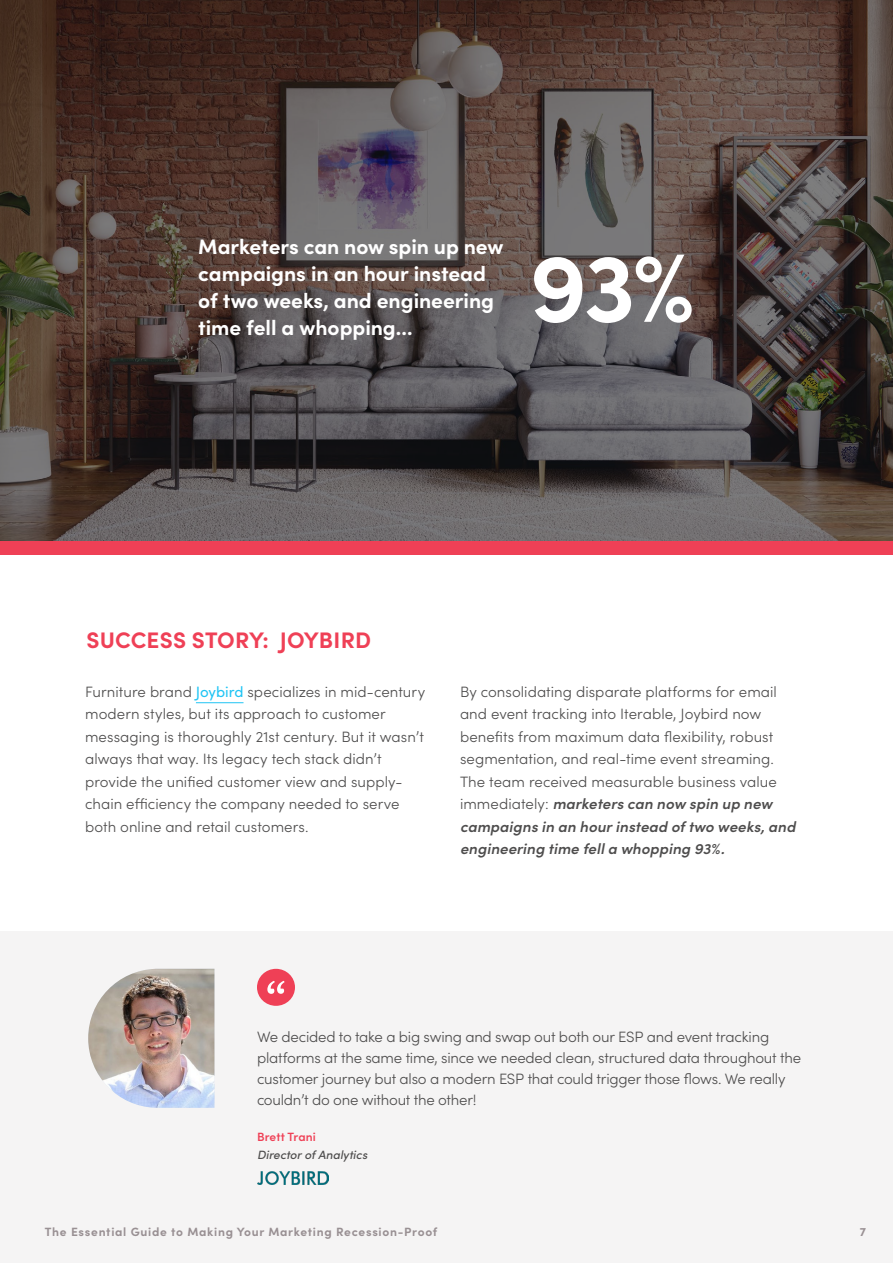
<style>
.page{position:relative;width:893px;height:1263px;background:#fff}
.page>*{position:absolute;margin:0;border:0;box-sizing:border-box;transform-origin:0 0}
.t1{font:700 97.5px "Sofia Pro";color:#fff}
.t2{font:700 22.5px "Sofia Pro";letter-spacing:.01em;color:#ef4056}
.t3{font:700 21px/27px "Sofia Pro";letter-spacing:-.005em;color:#fff}
.t4{font:300 15px/22.5px "Sofia Pro";letter-spacing:.005em;color:#4e4d4d}
.t5{font:300 15px/21px "Sofia Pro";letter-spacing:-.015em;color:#4e4d4d}
.t6{font:700 12px "Sofia Pro";letter-spacing:.06em;color:#999093}
.t7{font:italic 500 12px "Sofia Pro";color:#4e4d4d}
.t8{font:600 12px "Sofia Pro";letter-spacing:.005em;color:#ef4056}
.s1{font-weight:400;color:#20c4f4}
.s2{font-weight:600;font-style:italic}
</style>
<div class="page">
<svg style="left:0;top:0;width:893px;height:541px;background:#534744"></svg>
<div style="left:0;top:931px;width:893px;height:332px;background:#f5f4f4"></div>
<hr style="left:196px;top:702px;width:47px;height:1px;background:#20c4f4">
<div style="left:0;top:541px;width:893px;height:14px;background:#ef4056"></div>
<div style="left:257px;top:969px;width:38px;height:37px;background:#ef4056;border-radius:50%"></div>
<svg style="left:267px;top:981px;width:18px;height:13px"></svg>
<img style="left:88px;top:969px;width:126px;height:139px">
<img style="left:257px;top:1171px;width:72px;height:13px">
<h3 class="t3" style="left:198px;top:231px;width:307px">Marketers can now spin up new campaigns in an hour instead of two weeks, and engineering time fell a whopping...</h3>
<h1 class="t1" style="left:529px;top:212px;width:167px">93%</h1>
<h2 class="t2" style="left:86px;top:622px;width:286px">SUCCESS STORY: JOYBIRD</h2>
<p class="t4" style="left:85px;top:679px;width:342px">Furniture brand <span class="s1">Joybird</span> specializes in mid-century modern styles, but its approach to customer messaging is thoroughly 21st century. But it wasn’t always that way. Its legacy tech stack didn’t provide the unified customer view and supply&shy;chain efficiency the company needed to serve both online and retail customers.</p>
<p class="t4" style="left:460px;top:679px;width:337px">By consolidating disparate platforms for email and event tracking into Iterable, Joybird now benefits from maximum data flexibility, robust segmentation, and real-time event streaming.<br>The team received measurable business value immediately: <span class="s2">marketers can now spin up new campaigns in an hour instead of two weeks, and engineering time fell a whopping 93%.</span></p>
<p class="t5" style="left:257px;top:1026px;width:546px">We decided to take a big swing and swap out both our ESP and event tracking platforms at the same time, since we needed clean, structured data throughout the customer journey but also a modern ESP that could trigger those flows. We really couldn’t do one without the other!</p>
<p class="t8" style="left:257px;top:1128px;width:60px">Brett Trani</p>
<p class="t7" style="left:257px;top:1146px;width:112px">Director of Analytics</p>
<p class="t6" style="left:45px;top:1222px;width:394px">The Essential Guide to Making Your Marketing Recession-Proof</p>
<p class="t6" style="left:860px;top:1222px;width:8px">7</p>
</div>
